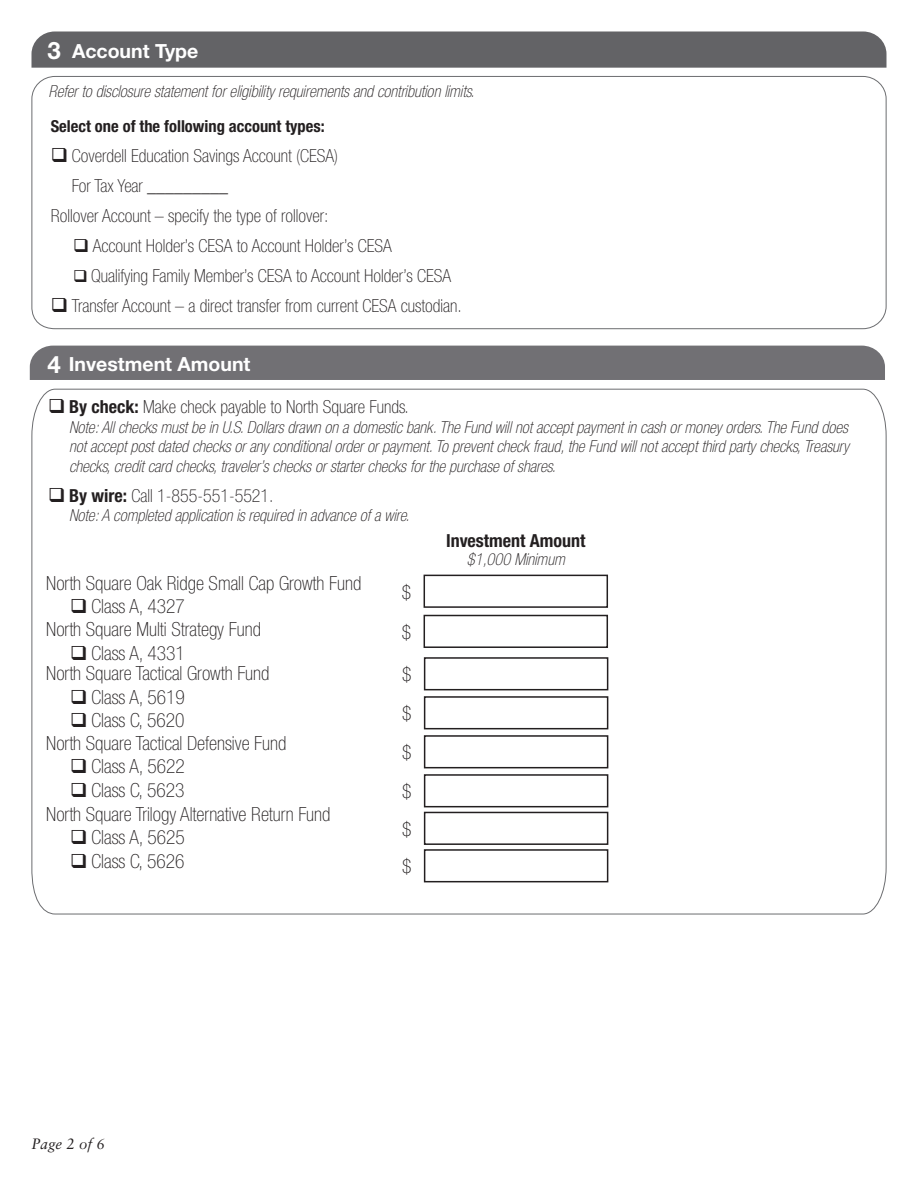
<style>
.page{position:relative;width:918px;height:1188px;background:#fff}
.page>*{position:absolute;margin:0;border:0;box-sizing:border-box;transform-origin:0 0}
.t1{font:700 24px "Helvetica Neue";color:#fff}
.t2{font:100 condensed 19.5px "Helvetica Neue";color:#231f20}
.t3{font:700 19.5px "Helvetica Neue";color:#fff}
.t4{font:100 condensed 18px "Helvetica Neue";color:#231f20}
.t5{font:700 condensed 18px "Helvetica Neue";color:#231f20}
.t6{font:italic 100 condensed 16.5px/19.5px "Helvetica Neue";color:#231f20;text-align:justify}
.t7{font:700 condensed 16.5px "Helvetica Neue";color:#231f20}
.t8{font:italic 15px "Sabon";color:#231f20}
.s1{font-weight:700}
</style>
<div class="page">
<div style="left:30px;top:346px;width:855px;height:34px;background:#717074"></div>
<div style="left:32px;top:31px;width:854px;height:37px;background:#636366"></div>
<svg style="left:31px;top:388px;width:856px;height:527px"></svg>
<p class="t1" style="left:48px;top:35px;width:15px">3</p>
<p class="t3" style="left:72px;top:39px;width:128px">Account Type</p>
<p class="t6" style="left:48px;top:81px;width:428px">Refer to disclosure statement for eligibility requirements and contribution limits.</p>
<p class="t7" style="left:51px;top:116px;width:276px">Select one of the following account types:</p>
<p class="t4" style="left:51px;top:146px;width:289px">❑ Coverdell Education Savings Account (CESA)</p>
<p class="t4" style="left:72px;top:176px;width:158px">For Tax Year _________</p>
<p class="t4" style="left:51px;top:206px;width:279px">Rollover Account – specify the type of rollover:</p>
<p class="t4" style="left:73px;top:236px;width:320px">❑ Account Holder’s CESA to Account Holder’s CESA</p>
<p class="t4" style="left:73px;top:266px;width:379px">❑ Qualifying Family Member’s CESA to Account Holder’s CESA</p>
<p class="t4" style="left:51px;top:296px;width:412px">❑ Transfer Account – a direct transfer from current CESA custodian.</p>
<p class="t1" style="left:47px;top:349px;width:15px">4</p>
<p class="t3" style="left:69px;top:352px;width:183px">Investment Amount</p>
<p class="t4" style="left:48px;top:397px;width:362px">❑ <span class="s1">By check:</span> Make check payable to North Square Funds.</p>
<p class="t6" style="left:69px;top:417px;width:782px">Note: All checks must be in U.S. Dollars drawn on a domestic bank. The Fund will not accept payment in cash or money orders. The Fund does not accept post dated checks or any conditional order or payment. To prevent check fraud, the Fund will not accept third party checks, Treasury checks, credit card checks, traveler’s checks or starter checks for the purchase of shares.</p>
<p class="t4" style="left:48px;top:485px;width:227px">❑ <span class="s1">By wire:</span> Call 1-855-551-5521.</p>
<p class="t6" style="left:69px;top:506px;width:342px">Note: A completed application is required in advance of a wire.</p>
<p class="t2" style="left:46px;top:572px;width:317px">North Square Oak Ridge Small Cap Growth Fund</p>
<p class="t2" style="left:70px;top:596px;width:116px">❑ Class A, 4327</p>
<p class="t2" style="left:46px;top:618px;width:216px">North Square Multi Strategy Fund</p>
<p class="t2" style="left:70px;top:642px;width:116px">❑ Class A, 4331</p>
<p class="t2" style="left:46px;top:663px;width:225px">North Square Tactical Growth Fund</p>
<p class="t2" style="left:70px;top:686px;width:116px">❑ Class A, 5619</p>
<p class="t2" style="left:70px;top:709px;width:116px">❑ Class C, 5620</p>
<p class="t2" style="left:46px;top:732px;width:242px">North Square Tactical Defensive Fund</p>
<p class="t2" style="left:70px;top:755px;width:116px">❑ Class A, 5622</p>
<p class="t2" style="left:70px;top:779px;width:116px">❑ Class C, 5623</p>
<p class="t2" style="left:46px;top:803px;width:286px">North Square Trilogy Alternative Return Fund</p>
<p class="t2" style="left:70px;top:826px;width:116px">❑ Class A, 5625</p>
<p class="t2" style="left:70px;top:850px;width:116px">❑ Class C, 5626</p>
<p class="t2" style="left:402px;top:581px;width:11px">$</p>
<p class="t2" style="left:402px;top:621px;width:11px">$</p>
<p class="t2" style="left:402px;top:663px;width:11px">$</p>
<p class="t2" style="left:402px;top:702px;width:11px">$</p>
<p class="t2" style="left:402px;top:741px;width:11px">$</p>
<p class="t2" style="left:402px;top:780px;width:11px">$</p>
<p class="t2" style="left:402px;top:818px;width:11px">$</p>
<p class="t2" style="left:402px;top:855px;width:11px">$</p>
<p class="t5" style="left:446px;top:530px;width:141px">Investment Amount</p>
<p class="t6" style="left:467px;top:550px;width:99px">$1,000 Minimum</p>
<p class="t8" style="left:32px;top:1135px;width:75px">Page 2 of 6</p>
</div>
